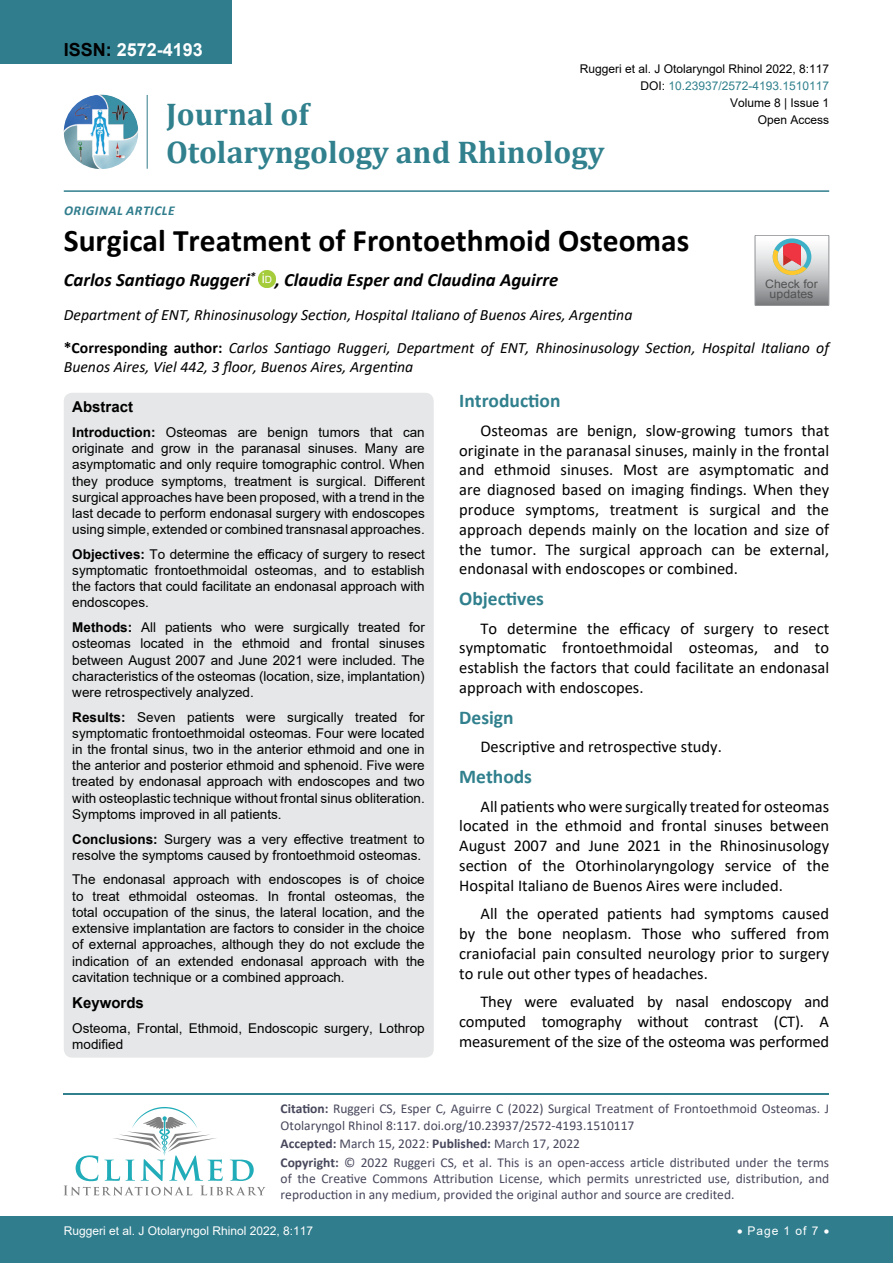
<style>
.page{position:relative;width:893px;height:1263px;background:#fff}
.page>*{position:absolute;margin:0;border:0;box-sizing:border-box;transform-origin:0 0}
.t1{font:700 31.5px "Calibri";color:#000}
.t2{font:700 31.5px/37.8px "Cambria";color:#30808d}
.t3{font:700 19.5px "Calibri";color:#30808d}
.t4{font:italic 700 18.75px "Calibri";color:#000}
.t5{font:700 18px "Arial";color:#fff}
.t6{font:16.5px/19.8px "Calibri";color:#000;text-align:justify}
.t7{font:italic 15.75px/33px "Calibri";color:#000}
.t8{font:700 15px "Arial";color:#000}
.t9{font:13.5px/16.2px "Arial";color:#000;text-align:justify}
.t10{font:13.5px/16.2px "Calibri";color:#47475c}
.t11{font:italic 700 13.5px "Calibri";letter-spacing:.04em;color:#307d8d}
.t12{font:12px "Arial";color:#000}
.t13{font:12px "Arial";color:#fff}
.t14{font:12px "Arial";color:#30808d}
.t15{font:11.7px/10.1px "Arial";color:#535353;text-align:center;scale:1.06 1}
.s1{color:#000}
.s2{font-weight:700;font-style:normal}
.s3{font-weight:700}
</style>
<div class="page">
<hr style="left:64px;top:1093px;width:765px;height:2px;background:#30808d">
<svg style="left:64px;top:1107px;width:202px;height:88px"></svg>
<img style="left:64px;top:95px;width:74px;height:74px;border-radius:37px">
<hr style="left:147px;top:95px;width:1px;height:74px;background:#307d8d">
<hr style="left:64px;top:190px;width:765px;height:2px;background:#307d8d">
<div style="left:0;top:1217px;width:893px;height:46px;background:#307d8d"></div>
<div style="left:0;top:0;width:231px;height:64px;background:#307d8d"></div>
<img style="left:258px;top:271px;width:17px;height:17px">
<div style="left:258px;top:271px;width:17px;height:16px;background:#a5cc3b;border-radius:50%"></div>
<div style="left:64px;top:393px;width:370px;height:664px;background:#e6e7e8;border-radius:9px"></div>
<svg style="left:755px;top:235px;width:74px;height:71px;background:#bcb6b3"></svg>
<h3 class="t5" style="left:64px;top:37px;width:141px"><span class="s1">ISSN:</span> 2572-4193</h3>
<p class="t12" style="left:580px;top:60px;width:251px">Ruggeri et al. J Otolaryngol Rhinol 2022, 8:117</p>
<h1 class="t2" style="left:166px;top:94px;width:440px">Journal of<br>Otolaryngology and Rhinology</h1>
<p class="t11" style="left:64px;top:201px;width:112px">Original Ar ticle</p>
<p class="t14" style="left:640px;top:77px;width:190px"><span class="s1">DOI:</span> 10.23937/2572-4193.1510117</p>
<p class="t12" style="left:758px;top:112px;width:73px">Open Access</p>
<p class="t12" style="left:730px;top:95px;width:101px">Volume 8 | Issue 1</p>
<h1 class="t1" style="left:64px;top:218px;width:627px">Surgical Treatment of Frontoethmoid Osteomas</h1>
<h3 class="t4" style="left:64px;top:267px;width:496px">Carlos Santiago Ruggeri<sup>*</sup> <sup>i</sup><sup>D</sup> , Claudia Esper and Claudina Aguirre</h3>
<p class="t7" style="left:64px;top:297px;width:767px">Department of ENT, Rhinosinusology Section, Hospital Italiano of Buenos Aires, Argentina<br><span class="s2">*Corresponding author:</span> Carlos Santiago Ruggeri, Department of ENT, Rhinosinusology Section, Hospital Italiano of</p>
<p class="t7" style="left:64px;top:349px;width:351px">Buenos Aires, Viel 442, 3 floor, Buenos Aires, Argentina</p>
<p class="t8" style="left:72px;top:396px;width:62px">Abstract</p>
<p class="t9" style="left:72px;top:424px;width:354px"><span class="s3">Introduction:</span> Osteomas are benign tumors that can originate and grow in the paranasal sinuses. Many are asymptomatic and only require tomographic control. When they produce symptoms, treatment is surgical. Different surgical approaches have been proposed, with a trend in the last decade to perform endonasal surgery with endoscopes using simple, extended or combined transnasal approaches.</p>
<p class="t9" style="left:72px;top:546px;width:354px"><span class="s3">Objectives:</span> To determine the efficacy of surgery to resect symptomatic frontoethmoidal osteomas, and to establish the factors that could facilitate an endonasal approach with endoscopes.</p>
<p class="t9" style="left:72px;top:619px;width:354px"><span class="s3">Methods:</span> All patients who were surgically treated for osteomas located in the ethmoid and frontal sinuses between August 2007 and June 2021 were included. The characteristics of the osteomas (location, size, implantation) were retrospectively analyzed.</p>
<p class="t9" style="left:72px;top:709px;width:354px"><span class="s3">Results:</span> Seven patients were surgically treated for symptomatic frontoethmoidal osteomas. Four were located in the frontal sinus, two in the anterior ethmoid and one in the anterior and posterior ethmoid and sphenoid. Five were treated by endonasal approach with endoscopes and two with osteoplastic technique without frontal sinus obliteration.<br>Symptoms improved in all patients.</p>
<p class="t9" style="left:72px;top:831px;width:354px"><span class="s3">Conclusions:</span> Surgery was a very effective treatment to resolve the symptoms caused by frontoethmoid osteomas.</p>
<p class="t9" style="left:72px;top:871px;width:354px">The endonasal approach with endoscopes is of choice to treat ethmoidal osteomas. In frontal osteomas, the total occupation of the sinus, the lateral location, and the extensive implantation are factors to consider in the choice of external approaches, although they do not exclude the indication of an extended endonasal approach with the cavitation technique or a combined approach.</p>
<p class="t8" style="left:72px;top:992px;width:73px">Keywords</p>
<p class="t9" style="left:72px;top:1020px;width:354px">Osteoma, Frontal, Ethmoid, Endoscopic surgery, Lothrop modified</p>
<p class="t15" style="left:765px;top:279px;width:51px">Check for updates</p>
<h2 class="t3" style="left:459px;top:387px;width:103px">Introduction</h2>
<p class="t6" style="left:459px;top:420px;width:371px;text-indent:21px">Osteomas are benign, slow-growing tumors that originate in the paranasal sinuses, mainly in the frontal and ethmoid sinuses. Most are asymptomatic and are diagnosed based on imaging findings. When they produce symptoms, treatment is surgical and the approach depends mainly on the location and size of the tumor. The surgical approach can be external, endonasal with endoscopes or combined.</p>
<h2 class="t3" style="left:459px;top:585px;width:86px">Objectives</h2>
<p class="t6" style="left:459px;top:618px;width:371px;text-indent:21px">To determine the efficacy of surgery to resect symptomatic frontoethmoidal osteomas, and to establish the factors that could facilitate an endonasal approach with endoscopes.</p>
<h2 class="t3" style="left:459px;top:704px;width:56px">Design</h2>
<p class="t6" style="left:480px;top:736px;width:243px">Descriptive and retrospective study.</p>
<h2 class="t3" style="left:459px;top:763px;width:74px">Methods</h2>
<p class="t6" style="left:459px;top:796px;width:371px;text-indent:21px">All patients who were surgically treated for osteomas located in the ethmoid and frontal sinuses between August 2007 and June 2021 in the Rhinosinusology section of the Otorhinolaryngology service of the Hospital Italiano de Buenos Aires were included.</p>
<p class="t6" style="left:459px;top:903px;width:371px;text-indent:21px">All the operated patients had symptoms caused by the bone neoplasm. Those who suffered from craniofacial pain consulted neurology prior to surgery to rule out other types of headaches.</p>
<p class="t6" style="left:459px;top:991px;width:371px;text-indent:21px">They were evaluated by nasal endoscopy and computed tomography without contrast (CT). A measurement of the size of the osteoma was performed</p>
<p class="t10" style="left:281px;top:1100px;width:550px"><span class="s3">Citation:</span> Ruggeri CS, Esper C, Aguirre C (2022) Surgical Treatment of Frontoethmoid Osteomas. J<br>Otolaryngol Rhinol 8:117. doi.org/10.23937/2572-4193.1510117</p>
<p class="t10" style="left:281px;top:1134px;width:550px;line-height:18.6px"><span class="s3">Accepted:</span> March 15, 2022: <span class="s3">Published:</span> March 17, 2022<br><span class="s3">Copyright:</span> © 2022 Ruggeri CS, et al. This is an open-access article distributed under the terms</p>
<p class="t10" style="left:281px;top:1170px;width:550px">of the Creative Commons Attribution License, which permits unrestricted use, distribution, and reproduction in any medium, provided the original author and source are credited.</p>
<p class="t13" style="left:64px;top:1223px;width:251px">Ruggeri et al. J Otolaryngol Rhinol 2022, 8:117</p>
<p class="t13" style="left:737px;top:1223px;width:94px">• Page 1 of 7 •</p>
</div>
